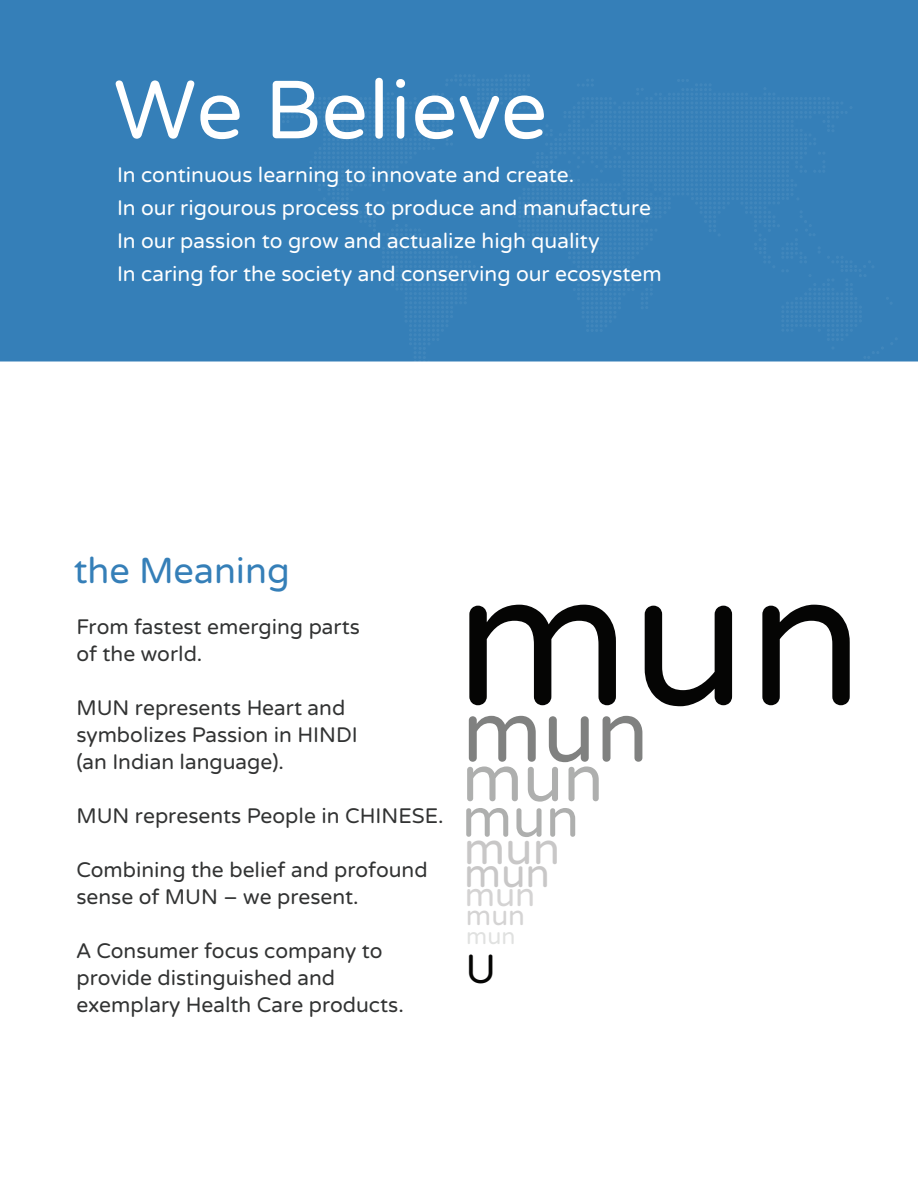
<style>
.page{position:relative;width:918px;height:1188px;background:#fff}
.page>*{position:absolute;margin:0;border:0;box-sizing:border-box;transform-origin:0 0}
.t1{font:191.7px "Varela Round";color:#050504}
.t2{font:87.45px "Varela Round";color:#808180}
.t3{font:82.35px "Varela Round";color:#fff}
.t4{font:66.3px "Varela Round";color:#aeafae}
.t5{font:54.9px "Varela Round";color:#aeafae}
.t6{font:45.15px "Varela Round";color:#c8c7c7}
.t7{font:40.65px "Varela Round";color:#050504}
.t8{font:40.2px "Varela Round";color:#c8c7c7}
.t9{font:36px "Varela Round";color:#357fb8}
.t10{font:33px "Varela Round";color:#d4d3d3}
.t11{font:27.75px "Varela Round";color:#d4d3d3}
.t12{font:22.95px "Varela Round";color:#e0e1e0}
.t13{font:21px/27px "Varela Round";color:#323333}
.t14{font:21px/33px "Varela Round";color:#fff}
</style>
<div class="page">
<div style="left:0;top:0;width:918px;height:362px;background:#357fb8"></div>
<svg style="left:282px;top:75px;width:616px;height:287px"></svg>
<h3 class="t3" style="left:114px;top:63px;width:436px">We Believe</h3>
<p class="t14" style="left:117px;top:159px;width:546px">In continuous learning to innovate and create.<br>In our rigourous process to produce and manufacture In our passion to grow and actualize high quality<br>In caring for the society and conserving our ecosystem</p>
<h3 class="t9" style="left:74px;top:550px;width:218px">the Meaning</h3>
<p class="t13" style="left:76px;top:614px;width:285px">From fastest emerging parts of the world.</p>
<p class="t13" style="left:76px;top:695px;width:283px">MUN represents Heart and symbolizes Passion in HINDI (an Indian language).</p>
<p class="t13" style="left:76px;top:803px;width:369px">MUN represents People in CHINESE.</p>
<p class="t13" style="left:76px;top:857px;width:353px">Combining the belief and profound sense of MUN – we present.</p>
<p class="t13" style="left:76px;top:938px;width:329px">A Consumer focus company to provide distinguished and exemplary Health Care products.</p>
<h1 class="t1" style="left:454px;top:528px;width:411px">mun</h1>
<h2 class="t2" style="left:462px;top:681px;width:189px">mun</h2>
<h3 class="t4" style="left:462px;top:740px;width:143px">mun</h3>
<h3 class="t5" style="left:462px;top:786px;width:119px">mun</h3>
<h3 class="t6" style="left:464px;top:822px;width:98px">mun</h3>
<h3 class="t8" style="left:464px;top:851px;width:88px">mun</h3>
<h3 class="t11" style="left:466px;top:899px;width:61px">mun</h3>
<h3 class="t10" style="left:465px;top:876px;width:72px">mun</h3>
<p class="t12" style="left:466px;top:922px;width:51px">mun</p>
<h3 class="t7" style="left:465px;top:945px;width:32px">U</h3>
</div>
